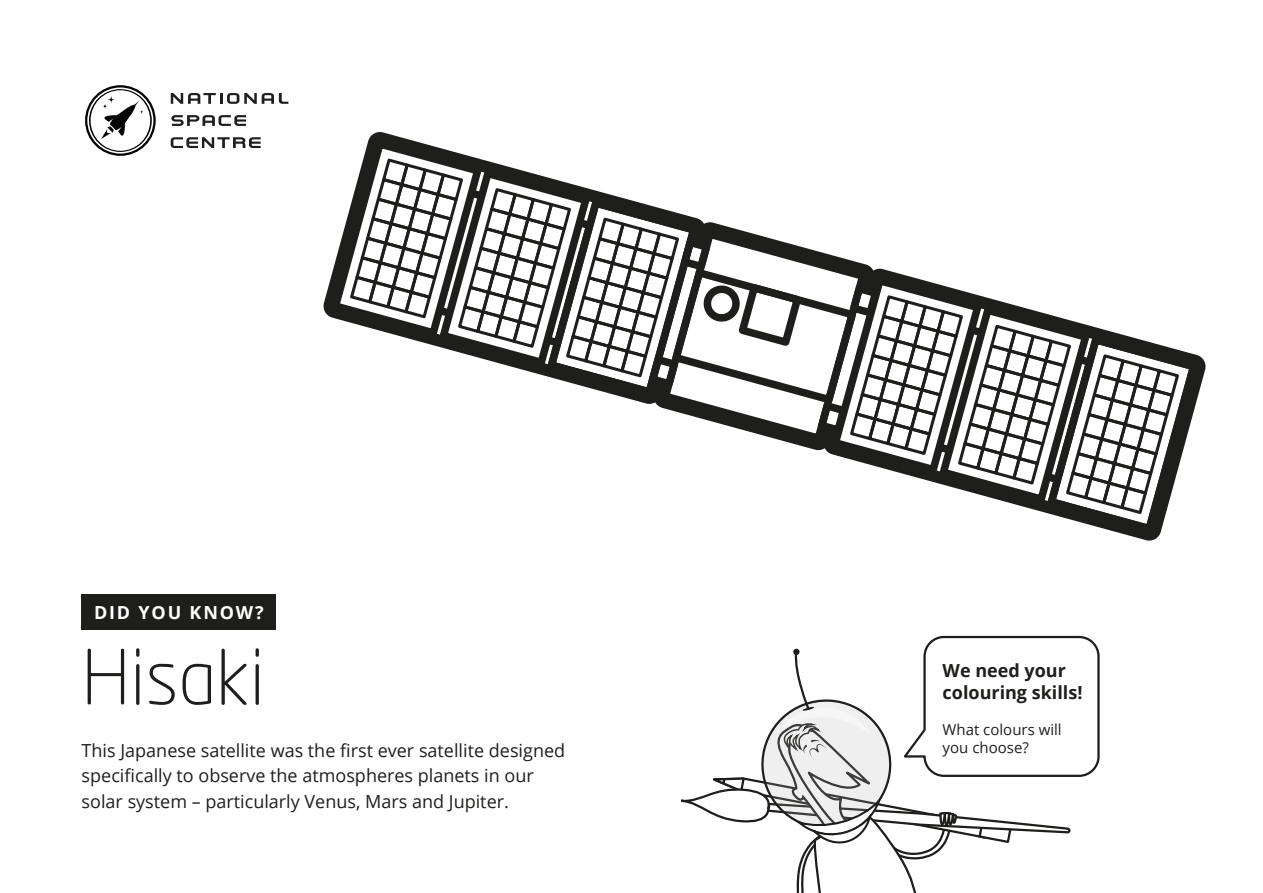
<style>
.page{position:relative;width:1263px;height:893px;background:#fff}
.page>*{position:absolute;margin:0;border:0;box-sizing:border-box;transform-origin:0 0}
.t1{font:300 75px "Neo Tech Std";color:#1e1e1c}
.t2{font:18px/25.5px "Open Sans";color:#1e1e1c}
.t3{font:700 18px/21.6px "Open Sans";color:#1e1e1c}
.t4{font:700 18px "Open Sans";letter-spacing:.1em;color:#fff}
.t5{font:15px/18px "Open Sans";color:#1e1e1c}
</style>
<div class="page">
<div style="left:82px;top:595px;width:194px;height:35px;background:#1e1e1c"></div>
<svg style="left:171px;top:115px;width:75px;height:11px"></svg>
<svg style="left:171px;top:137px;width:90px;height:11px"></svg>
<svg style="left:171px;top:93px;width:117px;height:11px"></svg>
<svg style="left:85px;top:85px;width:71px;height:71px"></svg>
<svg style="left:323px;top:132px;width:883px;height:409px"></svg>
<svg style="left:681px;top:648px;width:390px;height:245px"></svg>
<div style="left:923px;top:636px;width:177px;height:141px;border:2px solid #1e1e1c;border-radius:19px"></div>
<p class="t4" style="left:94px;top:600px;width:171px">DID YOU KNOW?</p>
<h1 class="t1" style="left:82px;top:632px;width:185px">Hisaki</h1>
<p class="t2" style="left:82px;top:737px;width:485px">This Japanese satellite was the first ever satellite designed specifically to observe the atmospheres planets in our solar system – particularly Venus, Mars and Jupiter.</p>
<p class="t3" style="left:943px;top:659px;width:141px">We need your colouring skills!</p>
<p class="t5" style="left:943px;top:720px;width:121px">What colours will you choose?</p>
</div>
